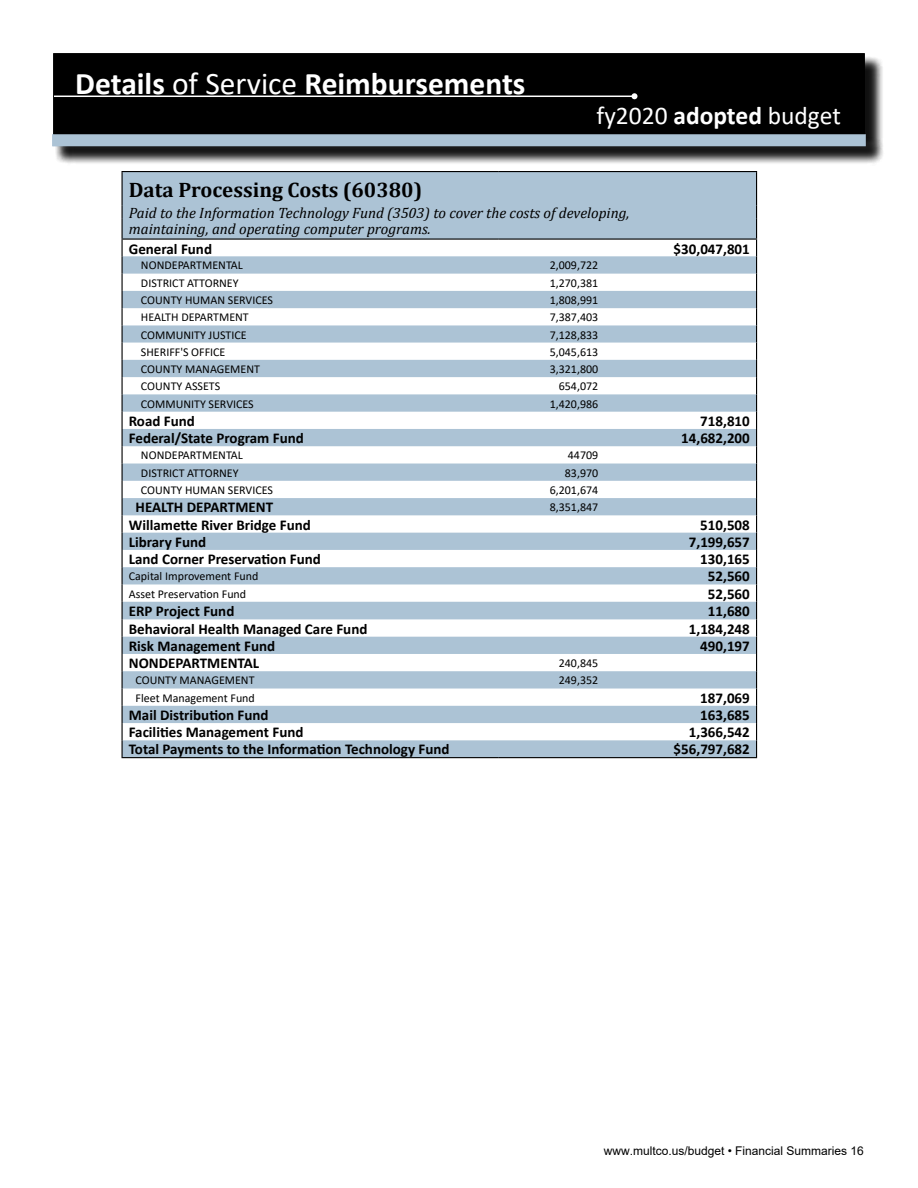
<style>
.page{position:relative;width:918px;height:1188px;background:#fff}
.page>*{position:absolute;margin:0;border:0;box-sizing:border-box;transform-origin:0 0}
.t1{font:700 31.5px "Calibri";color:#fff}
.t2{font:25.5px "Calibri";color:#fff}
.t3{font:700 21px "Cambria";color:#000}
.t4{font:700 15px "Calibri";color:#000}
.t5{font:italic 15px/16.6px "Cambria";color:#000}
.t6{font:12px "Calibri";color:#000}
.t7{font:12px "Arial";color:#000}
.s1{font-weight:400}
.s2{font-weight:700}
</style>
<div class="page">
<div style="left:54px;top:54px;width:810px;height:80px;background:#000"></div>
<div style="left:53px;top:53px;width:812px;height:82px;border:2px solid #000"></div>
<hr style="left:54px;top:96px;width:580px;height:1px;background:#fff">
<svg style="left:632px;top:93px;width:6px;height:6px"></svg>
<div style="left:55px;top:137px;width:829px;height:28px;background:#000;opacity:.75"></div>
<div style="left:52px;top:134px;width:814px;height:12px;background:#acc3d5;border:2px solid #acc3d5"></div>
<svg style="left:123px;top:172px;width:633px;height:585px;fill:#acc3d5"></svg>
<hr style="left:122px;top:172px;width:1px;height:33px;background:#000">
<hr style="left:122px;top:171px;width:377px;height:1px;background:#000">
<hr style="left:499px;top:171px;width:106px;height:1px;background:#000">
<hr style="left:605px;top:171px;width:152px;height:1px;background:#000">
<hr style="left:756px;top:172px;width:1px;height:33px;background:#000">
<hr style="left:122px;top:757px;width:377px;height:1px;background:#000">
<hr style="left:499px;top:757px;width:106px;height:1px;background:#000">
<hr style="left:605px;top:757px;width:152px;height:1px;background:#000">
<svg style="left:122px;top:205px;width:1px;height:552px"></svg>
<svg style="left:756px;top:205px;width:1px;height:552px"></svg>
<hr style="left:122px;top:238px;width:377px;height:2px;background:#000">
<hr style="left:499px;top:238px;width:106px;height:2px;background:#000">
<hr style="left:605px;top:238px;width:152px;height:2px;background:#000">
<h1 class="t1" style="left:75px;top:61px;width:452px">Details <span class="s1">of Service</span> Reimbursements</h1>
<h1 class="t1" style="left:75px;top:61px;width:267px">Financial <span class="s1">Summaries</span></h1>
<h2 class="t2" style="left:597px;top:98px;width:246px">fy2020 <span class="s2">adopted</span> budget</h2>
<h3 class="t3" style="left:129px;top:175px;width:295px">Data Processing Costs (60380)</h3>
<p class="t5" style="left:129px;top:204px;width:502px">Paid to the Information Technology Fund (3503) to cover the costs of developing, maintaining, and operating computer programs.</p>
<p class="t4" style="left:129px;top:238px;width:85px">General Fund</p>
<p class="t4" style="left:674px;top:238px;width:78px">$30,047,801</p>
<p class="t6" style="left:141px;top:257px;width:103px">NONDEPARTMENTAL</p>
<p class="t6" style="left:550px;top:257px;width:50px">2,009,722</p>
<p class="t6" style="left:141px;top:274px;width:99px">DISTRICT ATTORNEY</p>
<p class="t6" style="left:550px;top:274px;width:50px">1,270,381</p>
<p class="t6" style="left:141px;top:292px;width:134px">COUNTY HUMAN SERVICES</p>
<p class="t6" style="left:550px;top:292px;width:50px">1,808,991</p>
<p class="t6" style="left:141px;top:309px;width:109px">HEALTH DEPARTMENT</p>
<p class="t6" style="left:550px;top:309px;width:50px">7,387,403</p>
<p class="t6" style="left:141px;top:326px;width:107px">COMMUNITY JUSTICE</p>
<p class="t6" style="left:550px;top:326px;width:50px">7,128,833</p>
<p class="t6" style="left:141px;top:343px;width:86px">SHERIFF'S OFFICE</p>
<p class="t6" style="left:550px;top:343px;width:50px">5,045,613</p>
<p class="t6" style="left:141px;top:361px;width:121px">COUNTY MANAGEMENT</p>
<p class="t6" style="left:550px;top:361px;width:50px">3,321,800</p>
<p class="t6" style="left:141px;top:378px;width:81px">COUNTY ASSETS</p>
<p class="t6" style="left:559px;top:378px;width:41px">654,072</p>
<p class="t6" style="left:141px;top:395px;width:114px">COMMUNITY SERVICES</p>
<p class="t6" style="left:550px;top:395px;width:50px">1,420,986</p>
<p class="t4" style="left:129px;top:410px;width:68px">Road Fund</p>
<p class="t4" style="left:700px;top:410px;width:51px">718,810</p>
<p class="t4" style="left:129px;top:428px;width:177px">Federal/State Program Fund</p>
<p class="t4" style="left:681px;top:428px;width:70px">14,682,200</p>
<p class="t6" style="left:141px;top:447px;width:103px">NONDEPARTMENTAL</p>
<p class="t6" style="left:568px;top:447px;width:32px">44709</p>
<p class="t6" style="left:141px;top:464px;width:99px">DISTRICT ATTORNEY</p>
<p class="t6" style="left:565px;top:464px;width:35px">83,970</p>
<p class="t6" style="left:141px;top:482px;width:134px">COUNTY HUMAN SERVICES</p>
<p class="t6" style="left:550px;top:482px;width:50px">6,201,674</p>
<p class="t4" style="left:136px;top:497px;width:139px">HEALTH DEPARTMENT</p>
<p class="t6" style="left:550px;top:499px;width:50px">8,351,847</p>
<p class="t4" style="left:129px;top:514px;width:184px">Willamette River Bridge Fund</p>
<p class="t4" style="left:700px;top:514px;width:51px">510,508</p>
<p class="t4" style="left:129px;top:531px;width:79px">Library Fund</p>
<p class="t4" style="left:689px;top:531px;width:62px">7,199,657</p>
<p class="t4" style="left:129px;top:549px;width:194px">Land Corner Preservation Fund</p>
<p class="t4" style="left:700px;top:549px;width:51px">130,165</p>
<p class="t6" style="left:129px;top:568px;width:131px">Capital Improvement Fund</p>
<p class="t4" style="left:708px;top:566px;width:43px">52,560</p>
<p class="t6" style="left:129px;top:585px;width:119px">Asset Preservation Fund</p>
<p class="t4" style="left:708px;top:583px;width:43px">52,560</p>
<p class="t4" style="left:129px;top:601px;width:107px">ERP Project Fund</p>
<p class="t4" style="left:708px;top:601px;width:43px">11,680</p>
<p class="t4" style="left:129px;top:618px;width:240px">Behavioral Health Managed Care Fund</p>
<p class="t4" style="left:689px;top:618px;width:62px">1,184,248</p>
<p class="t4" style="left:129px;top:635px;width:148px">Risk Management Fund</p>
<p class="t4" style="left:700px;top:635px;width:51px">490,197</p>
<p class="t4" style="left:129px;top:653px;width:132px">NONDEPARTMENTAL</p>
<p class="t6" style="left:559px;top:655px;width:41px">240,845</p>
<p class="t6" style="left:136px;top:672px;width:121px">COUNTY MANAGEMENT</p>
<p class="t6" style="left:559px;top:672px;width:41px">249,352</p>
<p class="t6" style="left:136px;top:689px;width:121px">Fleet Management Fund</p>
<p class="t4" style="left:700px;top:687px;width:51px">187,069</p>
<p class="t4" style="left:129px;top:704px;width:141px">Mail Distribution Fund</p>
<p class="t4" style="left:700px;top:704px;width:51px">163,685</p>
<p class="t4" style="left:129px;top:722px;width:176px">Facilities Management Fund</p>
<p class="t4" style="left:689px;top:722px;width:62px">1,366,542</p>
<p class="t4" style="left:129px;top:739px;width:322px">Total Payments to the Information Technology Fund</p>
<p class="t4" style="left:674px;top:739px;width:78px">$56,797,682</p>
<p class="t7" style="left:604px;top:1143px;width:262px">www.multco.us/budget • Financial Summaries 16</p>
</div>
